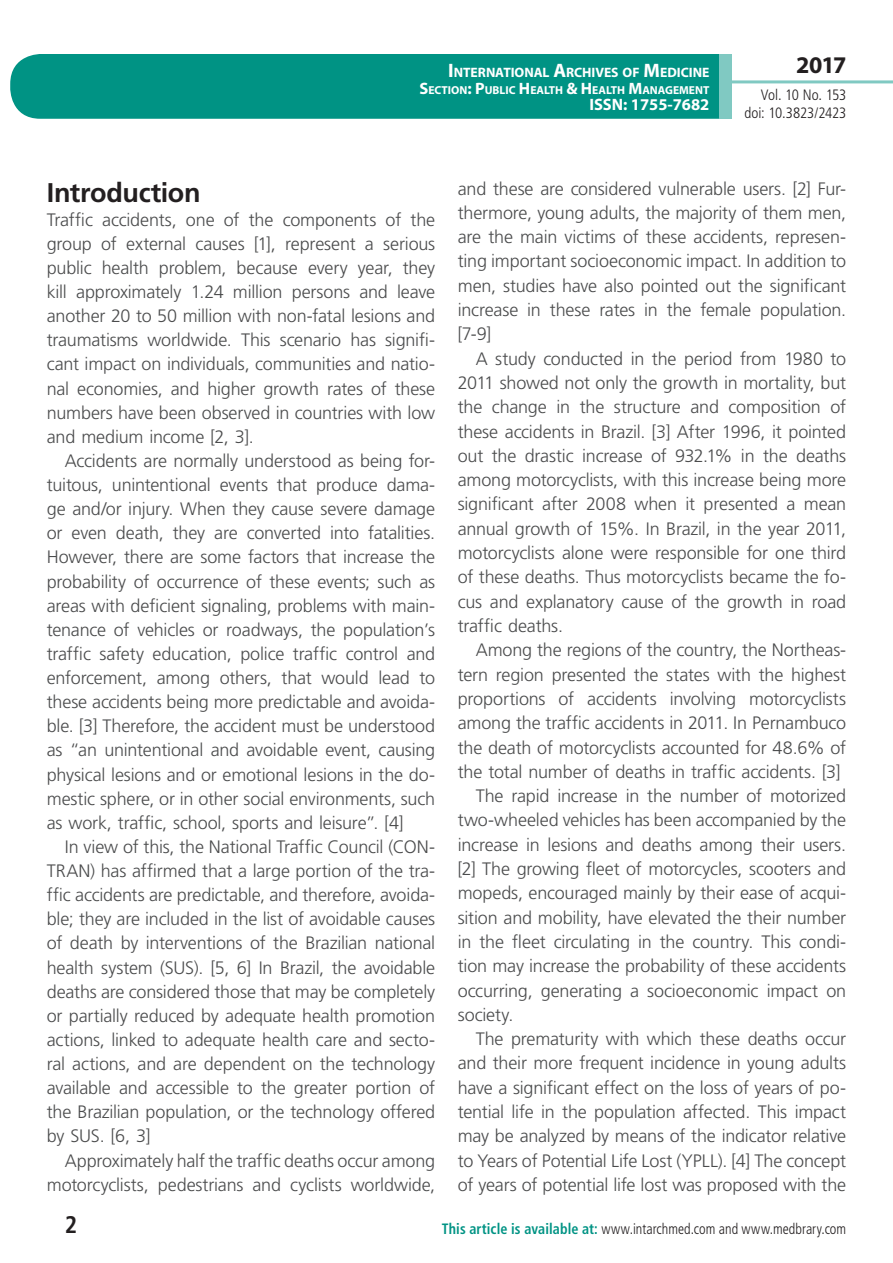
<style>
.page{position:relative;width:893px;height:1263px;background:#fff}
.page>*{position:absolute;margin:0;border:0;box-sizing:border-box;transform-origin:0 0}
.t1{font:700 27px "Frutiger LT Std";letter-spacing:-.015em;color:#231f20}
.t2{font:700 24px "Myriad Pro";color:#231f20}
.t3{font:700 condensed 24px "Frutiger LT Std";color:#231f20}
.t4{font:300 18px/24.2px "Frutiger LT Std";letter-spacing:-.01em;color:#4b4c4d;text-align:justify}
.t5{font:700 16.5px "Myriad Pro";color:#fff}
.t6{font:300 condensed 15px "Frutiger LT Std";color:#231f20;scale:.94 1}
.t7{font:300 condensed 15px/18px "Frutiger LT Std";color:#231f20;text-align:right}
.t8{font:700 13.65px "Myriad Pro";letter-spacing:-.005em;color:#fff}
.t9{font:700 11.55px "Myriad Pro";color:#fff}
.s1{font-size:19.5px}
.s2{font-size:16.5px}
.s3{font-weight:700;color:#009384}
</style>
<div class="page">
<div style="left:10px;top:54px;width:775px;height:65px;background:#009384;border-radius:30px"></div>
<div style="left:732px;top:0;width:161px;height:157px;background:#fff"></div>
<hr style="left:730px;top:80px;width:163px;height:3px;background:#80c9c2">
<div style="left:719px;top:54px;width:13px;height:65px;background:#80c9c2"></div>
<p class="t8" style="left:448px;top:64px;width:263px"><span class="s1">I</span>NTERNATIONAL <span class="s1">A</span>RCHIVES OF <span class="s1">M</span>EDICINE</p>
<p class="t9" style="left:419px;top:82px;width:291px"><span class="s2">S</span>ECTION<span class="s2">: P</span>UBLIC <span class="s2">H</span> EALTH <span class="s2">&amp; H</span> EALTH <span class="s2">M</span>ANAGEMENT</p>
<p class="t5" style="left:589px;top:94px;width:122px">ISSN: 1755-7682</p>
<h2 class="t2" style="left:796px;top:49px;width:52px">2017</h2>
<p class="t7" style="left:745px;top:86px;width:103px">Vol. 10 No. 153 doi: 10.3823/2423</p>
<h1 class="t1" style="left:47px;top:176px;width:155px">Introduction</h1>
<p class="t4" style="left:47px;top:208px;width:390px">Traffic accidents, one of the components of the group of external causes [1], represent a serious public health problem, because every year, they kill approximately 1.24 million persons and leave another 20 to 50 million with non-fatal lesions and traumatisms worldwide. This scenario has signifi&shy;cant impact on individuals, communities and natio&shy;nal economies, and higher growth rates of these numbers have been observed in countries with low and medium income [2, 3].</p>
<p class="t4" style="left:47px;top:449px;width:390px;text-indent:18px">Accidents are normally understood as being for&shy;tuitous, unintentional events that produce dama&shy;ge and/or injury. When they cause severe damage or even death, they are converted into fatalities.<br>However, there are some factors that increase the probability of occurrence of these events; such as areas with deficient signaling, problems with main&shy;tenance of vehicles or roadways, the population’s traffic safety education, police traffic control and enforcement, among others, that would lead to these accidents being more predictable and avoida&shy;ble. [3] Therefore, the accident must be understood as “an unintentional and avoidable event, causing physical lesions and or emotional lesions in the do&shy;mestic sphere, or in other social environments, such as work, traffic, school, sports and leisure”. [4]</p>
<p class="t4" style="left:47px;top:835px;width:390px;text-indent:18px">In view of this, the National Traffic Council (CON-TRAN) has affirmed that a large portion of the tra&shy;ffic accidents are predictable, and therefore, avoida&shy;ble; they are included in the list of avoidable causes of death by interventions of the Brazilian national health system (SUS). [5, 6] In Brazil, the avoidable deaths are considered those that may be completely or partially reduced by adequate health promotion actions, linked to adequate health care and secto&shy;ral actions, and are dependent on the technology available and accessible to the greater portion of the Brazilian population, or the technology offered by SUS. [6, 3]</p>
<p class="t4" style="left:47px;top:1148px;width:390px;text-align:right">Approximately half the traffic deaths occur among motorcyclists, pedestrians and cyclists worldwide,</p>
<p class="t4" style="left:458px;top:176px;width:390px">and these are considered vulnerable users. [2] Fur&shy;thermore, young adults, the majority of them men, are the main victims of these accidents, represen&shy;ting important socioeconomic impact. In addition to men, studies have also pointed out the significant increase in these rates in the female population. [7-9]</p>
<p class="t4" style="left:458px;top:347px;width:390px;text-indent:18px">A study conducted in the period from 1980 to 2011 showed not only the growth in mortality, but the change in the structure and composition of these accidents in Brazil. [3] After 1996, it pointed out the drastic increase of 932.1% in the deaths among motorcyclists, with this increase being more significant after 2008 when it presented a mean annual growth of 15%. In Brazil, in the year 2011, motorcyclists alone were responsible for one third of these deaths. Thus motorcyclists became the fo&shy;cus and explanatory cause of the growth in road traffic deaths.</p>
<p class="t4" style="left:476px;top:638px;width:372px">Among the regions of the country, the Northeas-</p>
<p class="t4" style="left:458px;top:662px;width:390px">tern region presented the states with the highest</p>
<p class="t4" style="left:458px;top:687px;width:390px">proportions of accidents involving motorcyclists</p>
<p class="t4" style="left:458px;top:711px;width:390px">among the traffic accidents in 2011. In Pernambuco</p>
<p class="t4" style="left:458px;top:735px;width:390px">the death of motorcyclists accounted for 48.6% of</p>
<p class="t4" style="left:458px;top:760px;width:384px">the total number of deaths in traffic accidents. [3]</p>
<p class="t4" style="left:476px;top:784px;width:372px">The rapid increase in the number of motorized</p>
<p class="t4" style="left:458px;top:808px;width:390px">two-wheeled vehicles has been accompanied by the</p>
<p class="t4" style="left:458px;top:833px;width:390px">increase in lesions and deaths among their users.</p>
<p class="t4" style="left:458px;top:857px;width:390px">[2] The growing fleet of motorcycles, scooters and</p>
<p class="t4" style="left:458px;top:881px;width:390px">mopeds, encouraged mainly by their ease of acqui-</p>
<p class="t4" style="left:458px;top:905px;width:390px">sition and mobility, have elevated the their number</p>
<p class="t4" style="left:458px;top:930px;width:390px">in the fleet circulating in the country. This condi-</p>
<p class="t4" style="left:458px;top:954px;width:390px">tion may increase the probability of these accidents</p>
<p class="t4" style="left:458px;top:978px;width:390px">occurring, generating a socioeconomic impact on</p>
<p class="t4" style="left:458px;top:1003px;width:57px">society.</p>
<p class="t4" style="left:476px;top:1027px;width:372px">The prematurity with which these deaths occur</p>
<p class="t4" style="left:458px;top:1051px;width:390px">and their more frequent incidence in young adults</p>
<p class="t4" style="left:458px;top:1076px;width:390px">have a significant effect on the loss of years of po-</p>
<p class="t4" style="left:458px;top:1100px;width:390px">tential life in the population affected. This impact</p>
<p class="t4" style="left:458px;top:1124px;width:390px">may be analyzed by means of the indicator relative</p>
<p class="t4" style="left:458px;top:1148px;width:390px">to Years of Potential Life Lost (YPLL). [4] The concept</p>
<p class="t4" style="left:458px;top:1173px;width:390px">of years of potential life lost was proposed with the</p>
<h2 class="t3" style="left:65px;top:1210px;width:14px">2</h2>
<p class="t6" style="left:442px;top:1220px;width:432px"><span class="s3">This article is available at:</span> www.intarchmed.com and www.medbrary.com</p>
</div>
